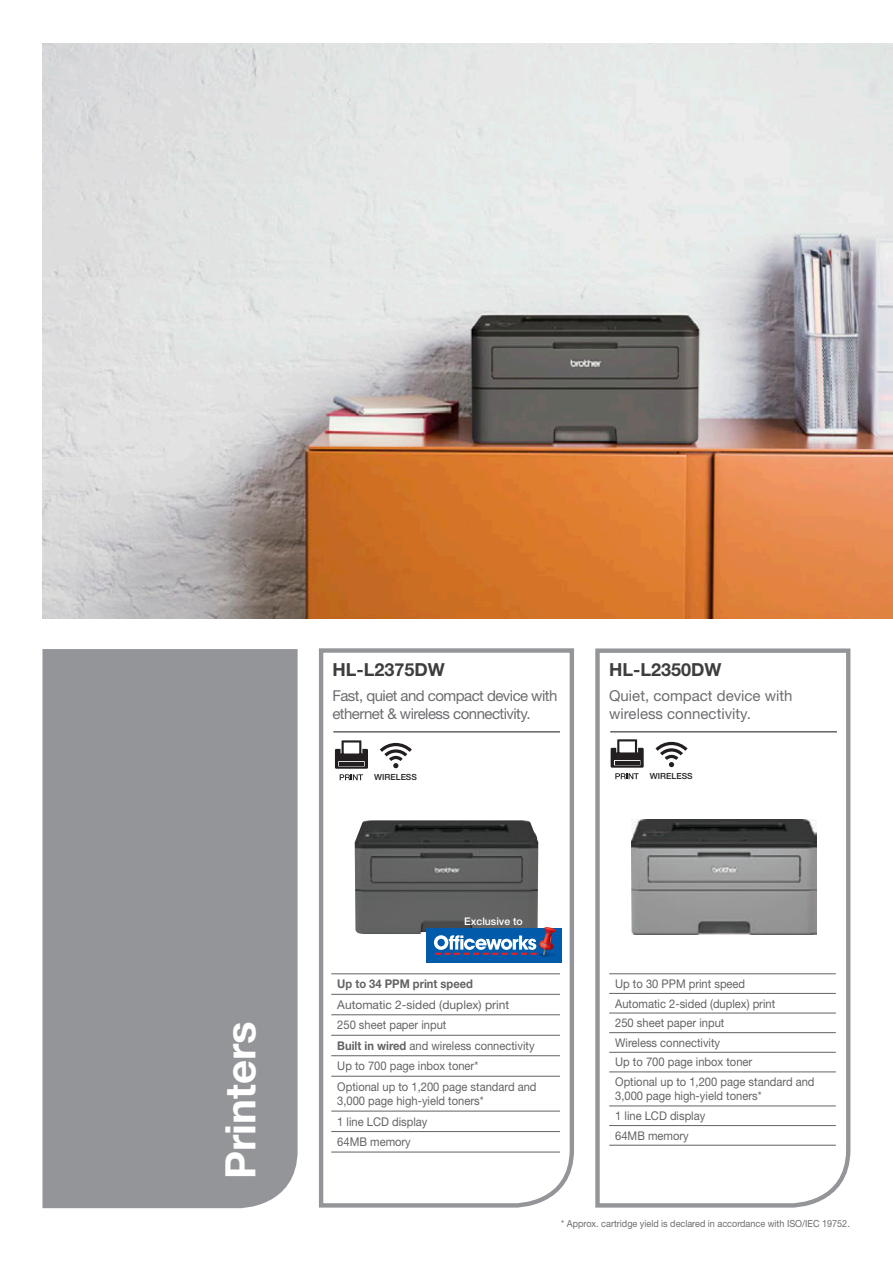
<style>
.page{position:relative;width:893px;height:1263px;background:#fff}
.page>*{position:absolute;margin:0;border:0;box-sizing:border-box;transform-origin:0 0}
.t1{font:700 42px "Helvetica Neue LT Std";color:#fff}
.t2{font:700 18px "Helvetica Neue LT Std";color:#3e3e3f}
.t3{font:15px/18px "Helvetica Neue LT Std";letter-spacing:-.035em;color:#6c6d70}
.t4{font:15px/18px "Helvetica Neue LT Std";color:#6c6d70}
.t5{font:12px/14.4px "Helvetica Neue LT Std";color:#636366;scale:.93 1}
.t6{font:12px "Helvetica Neue LT Std";color:#636366}
.t7{font:700 12px "Helvetica Neue LT Std";color:#636366;scale:.93 1}
.t8{font:500 10.5px "Helvetica Neue LT Std";color:#fff}
.t9{font:9.75px "Helvetica Neue LT Std";color:#6c6d70;scale:.93 1}
.t10{font:500 8.4px "Helvetica Neue LTW1 G";color:#231f20}
.s1{font-weight:700}
</style>
<div class="page">
<svg style="left:595px;top:648px;width:256px;height:560px"></svg>
<hr style="left:610px;top:731px;width:227px;height:1px;background:#636366">
<img style="left:631px;top:820px;width:185px;height:114px">
<hr style="left:609px;top:973px;width:227px;height:1px;background:#636366">
<hr style="left:609px;top:993px;width:227px;height:1px;background:#636366">
<hr style="left:609px;top:1013px;width:227px;height:1px;background:#636366">
<hr style="left:609px;top:1032px;width:227px;height:1px;background:#636366">
<hr style="left:609px;top:1052px;width:227px;height:1px;background:#636366">
<hr style="left:609px;top:1071px;width:227px;height:1px;background:#636366">
<hr style="left:609px;top:1105px;width:227px;height:1px;background:#636366">
<hr style="left:609px;top:1125px;width:227px;height:1px;background:#636366">
<hr style="left:609px;top:1145px;width:227px;height:1px;background:#636366">
<svg style="left:318px;top:648px;width:256px;height:560px"></svg>
<img style="left:355px;top:820px;width:183px;height:114px">
<hr style="left:331px;top:973px;width:229px;height:1px;background:#636366">
<hr style="left:331px;top:994px;width:229px;height:1px;background:#636366">
<hr style="left:331px;top:1014px;width:229px;height:1px;background:#636366">
<hr style="left:331px;top:1035px;width:229px;height:1px;background:#636366">
<hr style="left:331px;top:1055px;width:229px;height:1px;background:#636366">
<hr style="left:331px;top:1076px;width:229px;height:1px;background:#636366">
<hr style="left:331px;top:1111px;width:229px;height:1px;background:#636366">
<hr style="left:331px;top:1131px;width:229px;height:1px;background:#636366">
<hr style="left:331px;top:1152px;width:229px;height:1px;background:#636366">
<hr style="left:333px;top:731px;width:227px;height:2px;background:#636366">
<div style="left:42px;top:649px;width:256px;height:560px;background:#939598"></div>
<svg style="left:335px;top:740px;width:33px;height:40px"></svg>
<hr style="left:339px;top:762px;width:25px;height:3px;background:#231f20">
<svg style="left:380px;top:743px;width:32px;height:25px"></svg>
<svg style="left:611px;top:739px;width:33px;height:40px"></svg>
<hr style="left:615px;top:761px;width:24px;height:3px;background:#231f20">
<svg style="left:655px;top:742px;width:33px;height:25px"></svg>
<img style="left:42px;top:43px;width:851px;height:576px">
<div style="left:426px;top:928px;width:135px;height:35px;background:#015aaa"></div>
<svg style="left:434px;top:927px;width:122px;height:30px"></svg>
<p class="t1" style="left:215px;top:1179px;width:159px;rotate:-90deg">Printers</p>
<p class="t2" style="left:332px;top:659px;width:114px">HL-L2375DW</p>
<p class="t3" style="left:332px;top:687px;width:227px">Fast, quiet and compact device with ethernet &amp; wireless connectivity.</p>
<p class="t2" style="left:609px;top:659px;width:114px">HL-L2350DW</p>
<p class="t4" style="left:609px;top:687px;width:185px">Quiet, compact device with wireless connectivity.</p>
<p class="t10" style="left:374px;top:772px;width:44px">WIRELESS</p>
<p class="t10" style="left:650px;top:771px;width:44px">WIRELESS</p>
<p class="t8" style="left:464px;top:915px;width:60px">Exclusive to</p>
<p class="t7" style="left:337px;top:977px;width:148px">Up to 34 PPM print speed</p>
<p class="t6" style="left:337px;top:997px;width:174px">Automatic 2-sided (duplex) print</p>
<p class="t5" style="left:337px;top:1018px;width:119px">250 sheet paper input</p>
<p class="t5" style="left:337px;top:1038px;width:214px"><span class="s1">Built in wired</span> and wireless connectivity</p>
<p class="t5" style="left:337px;top:1058px;width:153px">Up to 700 page inbox toner*</p>
<p class="t5" style="left:337px;top:1079px;width:216px">Optional up to 1,200 page standard and<br>3,000 page high-yield toners*</p>
<p class="t5" style="left:337px;top:1114px;width:98px">1 line LCD display</p>
<p class="t5" style="left:337px;top:1134px;width:81px">64MB memory</p>
<p class="t5" style="left:615px;top:976px;width:141px">Up to 30 PPM print speed</p>
<p class="t5" style="left:615px;top:996px;width:174px">Automatic 2-sided (duplex) print</p>
<p class="t5" style="left:615px;top:1015px;width:119px">250 sheet paper input</p>
<p class="t5" style="left:615px;top:1035px;width:114px">Wireless connectivity</p>
<p class="t5" style="left:615px;top:1055px;width:149px">Up to 700 page inbox toner</p>
<p class="t5" style="left:615px;top:1074px;width:216px">Optional up to 1,200 page standard and<br>3,000 page high-yield toners*</p>
<p class="t5" style="left:615px;top:1108px;width:98px">1 line LCD display</p>
<p class="t5" style="left:615px;top:1128px;width:81px">64MB memory</p>
<p class="t9" style="left:561px;top:1218px;width:312px">* Approx. cartridge yield is declared in accordance with ISO/IEC 19752.</p>
</div>
